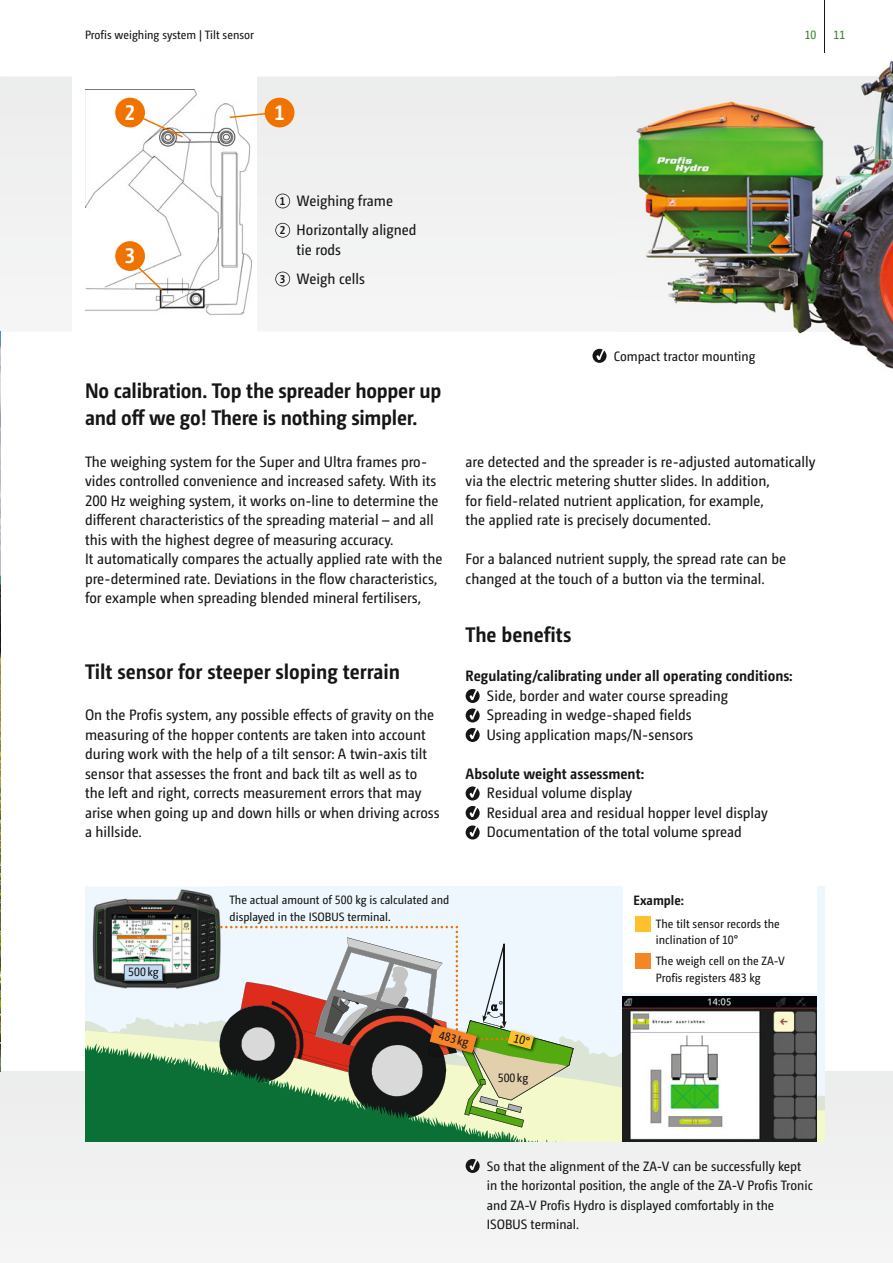
<style>
.page{position:relative;width:893px;height:1263px;background:#fff}
.page>*{position:absolute;margin:0;border:0;box-sizing:border-box;transform-origin:0 0}
.t1{font:700 21px/27px "Camingo Dos Pro S Cd";letter-spacing:-.01em;color:#151616}
.t2{font:700 21px "Camingo Dos Pro S Cd";color:#fff}
.t3{font:15px/19.5px "Camingo Dos Pro S Cd";color:#151616}
.t4{font:700 15px "Camingo Dos Pro S Cd";color:#151616}
.t5{font:13.5px/19.5px "Camingo Dos Pro S Cd";color:#151616}
.t6{font:700 13.5px "Camingo Dos Pro S Cd";color:#151616}
.t7{font:12px/16.5px "Camingo Dos Pro S Cd";color:#151616}
.t8{font:12px "Camingo Dos Pro S Cd";color:#38832b}
.t9{font:12px "Times New Roman";color:#151616}
.s1{font-weight:700;font-size:11.25px}
.s2{font-family:"Camingo Dos Pro S Cd"}
</style>
<div class="page">
<div style="left:0;top:77px;width:617px;height:255px;background:#f1f1f1"></div>
<div style="left:0;top:1071px;width:893px;height:192px;background:#f2f2f2"></div>
<div style="left:85px;top:887px;width:740px;height:255px;background:#edf7fd"></div>
<svg style="left:85px;top:1022px;width:732px;height:17px"></svg>
<svg style="left:85px;top:1039px;width:740px;height:103px;background:#5ea06e"></svg>
<img style="left:92px;top:889px;width:130px;height:100px">
<img style="left:122px;top:963px;width:45px;height:22px">
<svg style="left:124px;top:964px;width:39px;height:16px"></svg>
<div style="left:623px;top:884px;width:193px;height:109px;background:#fff"></div>
<div style="left:635px;top:915px;width:16px;height:16px;background:#fdc12e"></div>
<div style="left:635px;top:953px;width:16px;height:16px;background:#f68525"></div>
<div style="left:72px;top:77px;width:185px;height:255px;background:#fff"></div>
<img style="left:85px;top:90px;width:167px;height:225px">
<img style="left:0;top:332px;width:1px;height:739px">
<img style="left:617px;top:60px;width:276px;height:309px">
<img style="left:617px;top:77px;width:276px;height:255px">
<img style="left:623px;top:997px;width:193px;height:145px">
<svg style="left:230px;top:112px;width:36px;height:6px"></svg>
<svg style="left:138px;top:267px;width:24px;height:23px"></svg>
<svg style="left:142px;top:117px;width:41px;height:21px"></svg>
<div style="left:115px;top:241px;width:30px;height:30px;background:#f07300;border-radius:50%"></div>
<div style="left:115px;top:98px;width:30px;height:29px;background:#f07300;border-radius:50%"></div>
<div style="left:265px;top:98px;width:29px;height:29px;background:#f07300;border-radius:50%"></div>
<hr style="left:825px;top:0;width:1px;height:53px;background:#151616">
<svg style="left:466px;top:689px;width:14px;height:33px"></svg>
<svg style="left:466px;top:728px;width:14px;height:14px"></svg>
<svg style="left:466px;top:786px;width:14px;height:14px"></svg>
<svg style="left:466px;top:806px;width:14px;height:33px"></svg>
<svg style="left:466px;top:1159px;width:14px;height:14px"></svg>
<svg style="left:592px;top:349px;width:14px;height:14px"></svg>
<svg style="left:275px;top:194px;width:15px;height:14px"></svg>
<svg style="left:275px;top:223px;width:15px;height:15px"></svg>
<svg style="left:275px;top:272px;width:15px;height:14px"></svg>
<svg style="left:210px;top:926px;width:364px;height:201px"></svg>
<p class="t7" style="left:85px;top:27px;width:170px">Profis weighing system | Tilt sensor</p>
<h1 class="t2" style="left:125px;top:104px;width:12px">2</h1>
<h1 class="t2" style="left:274px;top:104px;width:12px">1</h1>
<h1 class="t2" style="left:125px;top:248px;width:12px">3</h1>
<p class="t3" style="left:280px;top:187px;width:138px;line-height:29.2px"><span class="s1">1</span> Weighing frame<br><span class="s1">2</span> Horizontally aligned</p>
<p class="t3" style="left:280px;top:236px;width:86px;line-height:29.2px;text-align:center">tie rods<br><span class="s1">3</span> Weigh cells</p>
<p class="t8" style="left:805px;top:30px;width:13px">10</p>
<p class="t8" style="left:833px;top:30px;width:13px">11</p>
<p class="t5" style="left:614px;top:347px;width:143px">Compact tractor mounting</p>
<h1 class="t1" style="left:85px;top:379px;width:358px">No calibration. Top the spreader hopper up and off we go! There is nothing simpler.</h1>
<p class="t3" style="left:85px;top:453px;width:359px">The weighing system for the Super and Ultra frames pro&shy;vides controlled convenience and increased safety. With its 200 Hz weighing system, it works on-line to determine the different characteristics of the spreading material – and all this with the highest degree of measuring accuracy.<br>It automatically compares the actually applied rate with the pre-determined rate. Deviations in the flow characteristics, for example when spreading blended mineral fertilisers,</p>
<p class="t3" style="left:466px;top:453px;width:351px">are detected and the spreader is re-adjusted automatically via the electric metering shutter slides. In addition,<br>for field-related nutrient application, for example,<br>the applied rate is precisely documented.</p>
<p class="t3" style="left:466px;top:550px;width:322px">For a balanced nutrient supply, the spread rate can be changed at the touch of a button via the terminal.</p>
<h1 class="t1" style="left:85px;top:660px;width:317px">Tilt sensor for steeper sloping terrain</h1>
<p class="t3" style="left:85px;top:706px;width:356px">On the Profis system, any possible effects of gravity on the measuring of the hopper contents are taken into account during work with the help of a tilt sensor: A twin-axis tilt sensor that assesses the front and back tilt as well as to the left and right, corrects measurement errors that may arise when going up and down hills or when driving across a hillside.</p>
<h1 class="t1" style="left:466px;top:623px;width:107px">The benefits</h1>
<p class="t4" style="left:466px;top:670px;width:328px">Regulating/calibrating under all operating conditions:</p>
<p class="t3" style="left:487px;top:687px;width:243px">Side, border and water course spreading<br>Spreading in wedge-shaped fields<br>Using application maps/N-sensors</p>
<p class="t4" style="left:466px;top:767px;width:180px">Absolute weight assessment:</p>
<p class="t3" style="left:487px;top:784px;width:282px">Residual volume display<br>Residual area and residual hopper level display<br>Documentation of the total volume spread</p>
<p class="t7" style="left:128px;top:964px;width:32px">500 kg</p>
<p class="t7" style="left:230px;top:893px;width:221px">The actual amount of 500 kg is calculated and displayed in the ISOBUS terminal.</p>
<p class="t9" style="left:491px;top:1000px;width:14px">α <span class="s2">°</span></p>
<p class="t6" style="left:634px;top:895px;width:52px">Example:</p>
<p class="t7" style="left:656px;top:916px;width:125px">The tilt sensor records the inclination of 10°</p>
<p class="t7" style="left:656px;top:954px;width:131px">The weigh cell on the ZA-V<br>Profis registers 483 kg</p>
<p class="t7" style="left:441px;top:1028px;width:32px;rotate:15deg">483 kg</p>
<p class="t7" style="left:498px;top:1070px;width:32px">500 kg</p>
<p class="t5" style="left:487px;top:1157px;width:327px">So that the alignment of the ZA-V can be successfully kept in the horizontal position, the angle of the ZA-V Profis Tronic and ZA-V Profis Hydro is displayed comfortably in the ISOBUS terminal.</p>
</div>
